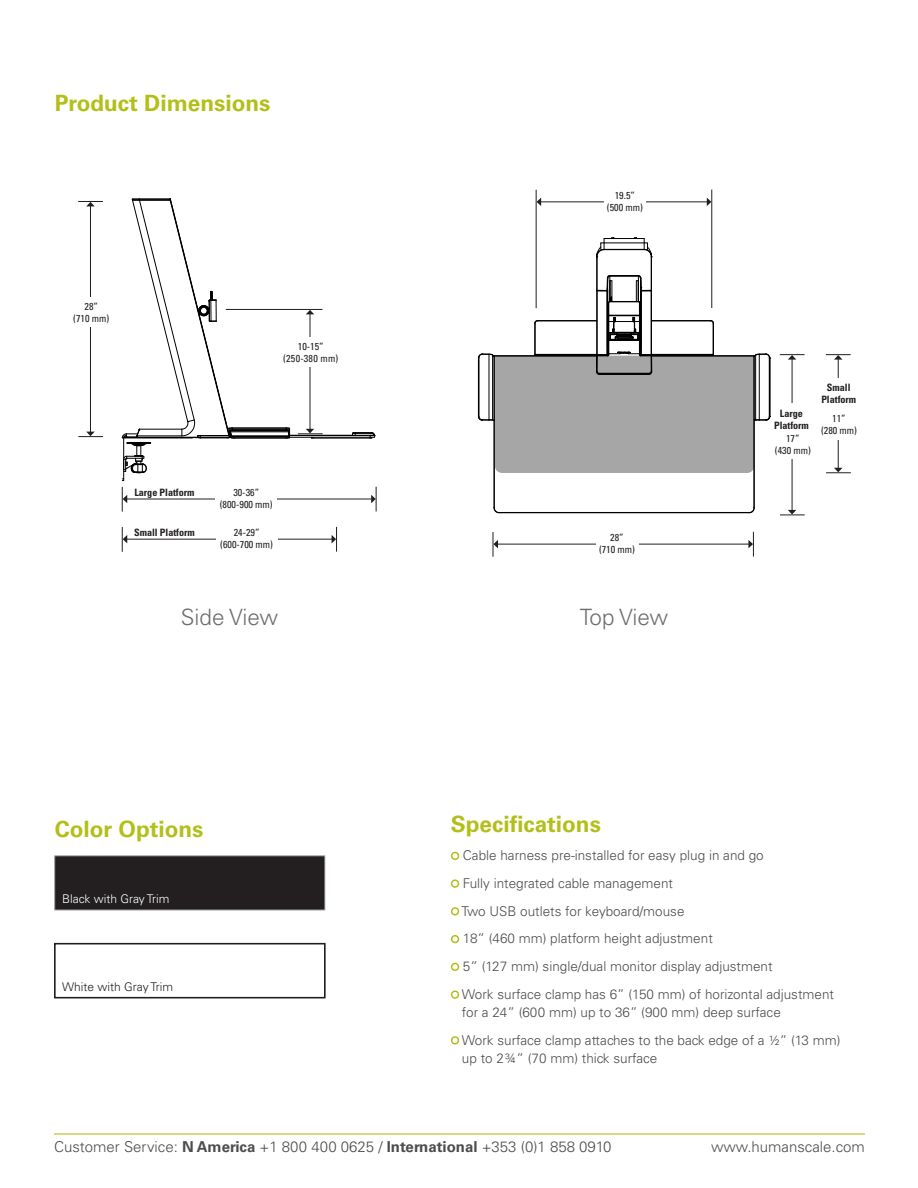
<style>
.page{position:relative;width:918px;height:1188px;background:#fff}
.page>*{position:absolute;margin:0;border:0;box-sizing:border-box;transform-origin:0 0}
.t1{font:700 22.5px "Univers";color:#b3bf19}
.t2{font:300 22.5px "Univers";color:#6d6e71}
.t3{font:300 15px "Univers";color:#4d4d4f}
.t4{font:300 13.5px/27.8px "Univers";color:#4d4d4f}
.t5{font:300 12px "Univers";color:#fff}
.t6{font:300 12px "Univers";color:#231f20}
.t7{font:condensed 10.2px/12.1px "Univers";color:#231f20;text-align:center}
.t8{font:700 condensed 10.2px/12.1px "Univers";color:#231f20;text-align:center}
.t9{font:condensed 10.2px/12.1px "Univers";letter-spacing:.02em;color:#231f20;text-align:center}
.s1{font-weight:700}
</style>
<div class="page">
<div style="left:55px;top:856px;width:270px;height:54px;background:#231f20"></div>
<div style="left:54px;top:856px;width:271px;height:54px;border:1px solid #888a8c"></div>
<div style="left:54px;top:943px;width:271px;height:55px;border:1px solid #231f20"></div>
<hr style="left:54px;top:1133px;width:811px;height:2px;background:#b3bf19">
<div style="left:451px;top:852px;width:8px;height:8px;border:2px solid #b3bf19;border-radius:50%"></div>
<div style="left:451px;top:879px;width:8px;height:9px;border:2px solid #b3bf19;border-radius:50%"></div>
<div style="left:451px;top:907px;width:8px;height:9px;border:2px solid #b3bf19;border-radius:50%"></div>
<div style="left:451px;top:935px;width:8px;height:8px;border:2px solid #b3bf19;border-radius:50%"></div>
<div style="left:451px;top:963px;width:8px;height:8px;border:2px solid #b3bf19;border-radius:50%"></div>
<div style="left:451px;top:990px;width:8px;height:9px;border:2px solid #b3bf19;border-radius:50%"></div>
<div style="left:451px;top:1036px;width:8px;height:9px;border:2px solid #b3bf19;border-radius:50%"></div>
<hr style="left:230px;top:431px;width:58px;height:1px;background:#000">
<hr style="left:231px;top:432px;width:57px;height:1px;background:#000">
<hr style="left:232px;top:436px;width:56px;height:1px;background:#000">
<hr style="left:234px;top:438px;width:52px;height:1px;background:#000">
<hr style="left:313px;top:438px;width:57px;height:1px;background:#000">
<hr style="left:232px;top:429px;width:54px;height:1px;background:#000">
<hr style="left:232px;top:428px;width:54px;height:1px;background:#000">
<hr style="left:233px;top:430px;width:53px;height:1px;background:#000">
<svg style="left:352px;top:432px;width:24px;height:7px"></svg>
<hr style="left:290px;top:435px;width:80px;height:1px;background:#000">
<hr style="left:290px;top:437px;width:80px;height:1px;background:#000">
<hr style="left:232px;top:437px;width:57px;height:1px;background:#000">
<svg style="left:286px;top:427px;width:4px;height:12px"></svg>
<svg style="left:122px;top:198px;width:113px;height:283px"></svg>
<hr style="left:90px;top:206px;width:1px;height:226px;background:#241f1f">
<svg style="left:78px;top:201px;width:25px;height:5px"></svg>
<svg style="left:78px;top:432px;width:25px;height:5px"></svg>
<div style="left:70px;top:298px;width:42px;height:29px;background:#fff"></div>
<hr style="left:127px;top:499px;width:245px;height:1px;background:#241f1f">
<svg style="left:371px;top:487px;width:6px;height:24px"></svg>
<svg style="left:122px;top:487px;width:5px;height:25px"></svg>
<div style="left:215px;top:484px;width:62px;height:29px;background:#fff"></div>
<hr style="left:127px;top:539px;width:205px;height:1px;background:#241f1f">
<svg style="left:332px;top:527px;width:5px;height:25px"></svg>
<svg style="left:122px;top:527px;width:5px;height:25px"></svg>
<div style="left:216px;top:524px;width:61px;height:29px;background:#fff"></div>
<hr style="left:310px;top:314px;width:1px;height:115px;background:#241f1f">
<svg style="left:306px;top:310px;width:8px;height:4px"></svg>
<hr style="left:226px;top:309px;width:96px;height:1px;background:#241f1f">
<svg style="left:298px;top:429px;width:25px;height:10px"></svg>
<div style="left:289px;top:338px;width:42px;height:29px;background:#fff"></div>
<svg style="left:749px;top:507px;width:6px;height:6px"></svg>
<svg style="left:493px;top:507px;width:6px;height:6px"></svg>
<hr style="left:499px;top:512px;width:250px;height:1px;background:#000">
<hr style="left:494px;top:356px;width:1px;height:152px;background:#000">
<hr style="left:754px;top:356px;width:1px;height:152px;background:#000">
<hr style="left:597px;top:257px;width:1px;height:33px;background:#000">
<hr style="left:604px;top:249px;width:40px;height:1px;background:#000">
<hr style="left:651px;top:257px;width:1px;height:33px;background:#000">
<hr style="left:596px;top:257px;width:1px;height:33px;background:#000">
<hr style="left:604px;top:243px;width:40px;height:1px;background:#000">
<hr style="left:604px;top:238px;width:40px;height:1px;background:#000">
<svg style="left:644px;top:239px;width:8px;height:22px"></svg>
<svg style="left:596px;top:239px;width:9px;height:19px"></svg>
<svg style="left:478px;top:275px;width:293px;height:198px"></svg>
<hr style="left:792px;top:359px;width:1px;height:151px;background:#241f1f">
<svg style="left:780px;top:354px;width:25px;height:6px"></svg>
<svg style="left:780px;top:510px;width:25px;height:6px"></svg>
<div style="left:771px;top:404px;width:42px;height:55px;background:#fff"></div>
<hr style="left:838px;top:359px;width:1px;height:109px;background:#241f1f">
<svg style="left:826px;top:354px;width:25px;height:6px"></svg>
<svg style="left:826px;top:468px;width:25px;height:5px"></svg>
<div style="left:817px;top:378px;width:42px;height:62px;background:#fff"></div>
<hr style="left:497px;top:544px;width:252px;height:1px;background:#241f1f">
<svg style="left:748px;top:532px;width:6px;height:25px"></svg>
<svg style="left:493px;top:532px;width:5px;height:25px"></svg>
<div style="left:596px;top:529px;width:42px;height:29px;background:#fff"></div>
<hr style="left:541px;top:202px;width:166px;height:1px;background:#241f1f">
<svg style="left:707px;top:198px;width:4px;height:8px"></svg>
<svg style="left:537px;top:198px;width:4px;height:8px"></svg>
<hr style="left:711px;top:190px;width:1px;height:118px;background:#241f1f">
<hr style="left:536px;top:190px;width:1px;height:118px;background:#241f1f">
<div style="left:604px;top:187px;width:42px;height:29px;background:#fff"></div>
<h1 class="t1" style="left:55px;top:90px;width:217px">Product Dimensions</h1>
<p class="t7" style="left:73px;top:300px;width:38px">28”<br>(710 mm)</p>
<p class="t9" style="left:283px;top:340px;width:57px">10-15” (250-380 mm)</p>
<p class="t8" style="left:134px;top:486px;width:62px">Large Platform</p>
<p class="t8" style="left:134px;top:526px;width:62px">Small Platform</p>
<p class="t7" style="left:220px;top:486px;width:54px">30-36” (800-900 mm)</p>
<p class="t7" style="left:220px;top:526px;width:54px">24-29” (600-700 mm)</p>
<p class="t7" style="left:607px;top:189px;width:38px">19.5” (500 mm)</p>
<p class="t7" style="left:599px;top:531px;width:38px">28”<br>(710 mm)</p>
<h1 class="t2" style="left:181px;top:604px;width:99px">Side View</h1>
<h1 class="t2" style="left:580px;top:604px;width:90px">Top View</h1>
<p class="t8" style="left:774px;top:407px;width:36px">Large<br>Platform</p>
<p class="t7" style="left:775px;top:432px;width:38px">17”<br>(430 mm)</p>
<p class="t8" style="left:821px;top:381px;width:36px">Small<br>Platform</p>
<p class="t7" style="left:821px;top:412px;width:38px">11”<br>(280 mm)</p>
<h1 class="t1" style="left:55px;top:816px;width:150px">Color Options</h1>
<p class="t5" style="left:62px;top:891px;width:109px">Black with Gray Trim</p>
<p class="t6" style="left:62px;top:980px;width:112px">White with Gray Trim</p>
<h1 class="t1" style="left:451px;top:811px;width:152px">Specifications</h1>
<p class="t4" style="left:461px;top:841px;width:374px">Cable harness pre-installed for easy plug in and go<br>Fully integrated cable management<br>Two USB outlets for keyboard/mouse<br>18” (460 mm) platform height adjustment<br>5” (127 mm) single/dual monitor display adjustment<br>Work surface clamp has 6” (150 mm) of horizontal adjustment</p>
<p class="t4" style="left:462px;top:998px;width:380px">for a 24” (600 mm) up to 36” (900 mm) deep surface<br>Work surface clamp attaches to the back edge of a ½” (13 mm)</p>
<p class="t4" style="left:462px;top:1044px;width:197px">up to 2¾” (70 mm) thick surface</p>
<p class="t7" style="left:463px;top:911px;width:15px">18”</p>
<p class="t3" style="left:54px;top:1137px;width:559px">Customer Service: <span class="s1">N America</span> +1 800 400 0625 / <span class="s1">International</span> +353 (0)1 858 0910</p>
<p class="t3" style="left:711px;top:1137px;width:155px">www.humanscale.com</p>
</div>
